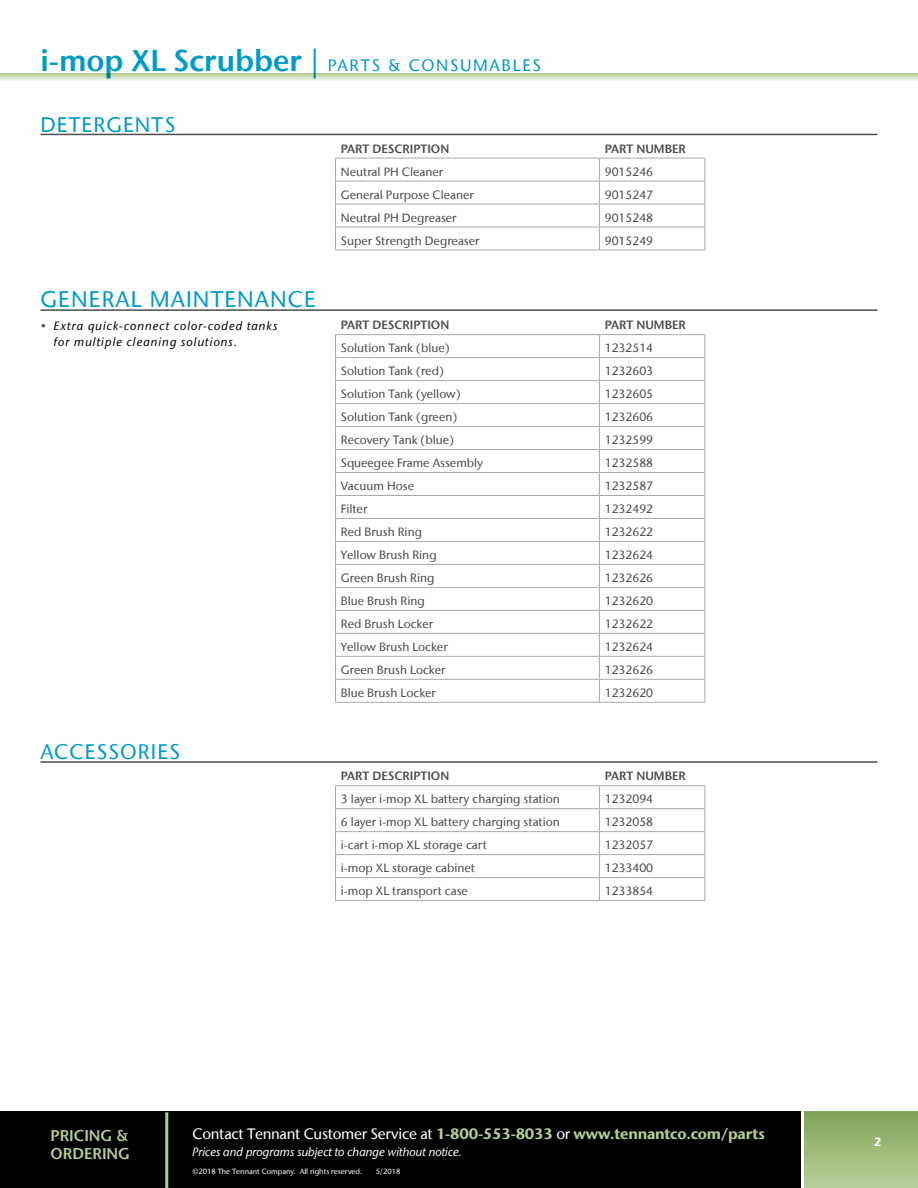
<style>
.page{position:relative;width:918px;height:1188px;background:#fff}
.page>*{position:absolute;margin:0;border:0;box-sizing:border-box;transform-origin:0 0}
.t1{font:500 22.5px "Stone Sans IIITC Com";letter-spacing:.05em;color:#009ac7}
.t2{font:500 21px "Stone Sans IIITC Com";letter-spacing:.05em;color:#009ac7}
.t3{font:500 16.5px "Stone Sans IIITC Com";letter-spacing:.1em;color:#009ac7}
.t4{font:600 15.6px/18px "Stone Sans IIITC Com";color:#b4cc95}
.t5{font:700 15px "Stone Sans IIITC Com";letter-spacing:-.02em;color:#b4cc95}
.t6{font:500 12px "Stone Sans IIITC Com";color:#4d4d4f}
.t7{font:600 12px "Stone Sans IIITC Com";color:#4d4d4f}
.t8{font:italic 500 12px/16.5px "Stone Sans IIITC Com";letter-spacing:.085em;color:#000}
.t9{font:italic 500 12px "Stone Sans IIITC Com";color:#fff}
.t10{font:700 12px "Stone Sans IIITC Com";color:#fff}
.t11{font:500 7.5px "Stone Sans IIITC Com";color:#fff}
.s1{font-weight:600;font-size:30px}
.s2{font-size:30px}
.s3{color:#4d4d4f}
.s4{font-weight:500;color:#fff}
</style>
<div class="page">
<svg style="left:0;top:73px;width:918px;height:8px;background:#d2e0bf"></svg>
<div style="left:0;top:1111px;width:803px;height:77px;background:#000"></div>
<div style="left:803px;top:1111px;width:115px;height:77px;background:#b4cc95"></div>
<div style="left:803px;top:1111px;width:115px;height:68px;background:linear-gradient(to bottom,#7fa356,#b2ca93)"></div>
<hr style="left:165px;top:1112px;width:3px;height:76px;background:#b4cc95">
<hr style="left:801px;top:1103px;width:3px;height:85px;background:#fff">
<hr style="left:40px;top:309px;width:838px;height:2px;background:#4d4d4f">
<hr style="left:335px;top:357px;width:264px;height:1px;background:#a7a9ac">
<hr style="left:599px;top:357px;width:106px;height:1px;background:#a7a9ac">
<hr style="left:335px;top:380px;width:264px;height:1px;background:#a7a9ac">
<hr style="left:599px;top:380px;width:106px;height:1px;background:#a7a9ac">
<hr style="left:335px;top:403px;width:264px;height:1px;background:#a7a9ac">
<hr style="left:599px;top:403px;width:106px;height:1px;background:#a7a9ac">
<hr style="left:335px;top:426px;width:264px;height:1px;background:#a7a9ac">
<hr style="left:599px;top:426px;width:106px;height:1px;background:#a7a9ac">
<hr style="left:335px;top:449px;width:264px;height:1px;background:#a7a9ac">
<hr style="left:599px;top:449px;width:106px;height:1px;background:#a7a9ac">
<hr style="left:335px;top:472px;width:264px;height:1px;background:#a7a9ac">
<hr style="left:599px;top:472px;width:106px;height:1px;background:#a7a9ac">
<hr style="left:335px;top:495px;width:264px;height:1px;background:#a7a9ac">
<hr style="left:599px;top:495px;width:106px;height:1px;background:#a7a9ac">
<hr style="left:335px;top:518px;width:264px;height:1px;background:#a7a9ac">
<hr style="left:599px;top:518px;width:106px;height:1px;background:#a7a9ac">
<hr style="left:335px;top:541px;width:264px;height:1px;background:#a7a9ac">
<hr style="left:599px;top:541px;width:106px;height:1px;background:#a7a9ac">
<hr style="left:335px;top:564px;width:264px;height:1px;background:#a7a9ac">
<hr style="left:599px;top:564px;width:106px;height:1px;background:#a7a9ac">
<hr style="left:335px;top:587px;width:264px;height:1px;background:#a7a9ac">
<hr style="left:599px;top:587px;width:106px;height:1px;background:#a7a9ac">
<hr style="left:335px;top:610px;width:264px;height:1px;background:#a7a9ac">
<hr style="left:599px;top:610px;width:106px;height:1px;background:#a7a9ac">
<hr style="left:335px;top:633px;width:264px;height:1px;background:#a7a9ac">
<hr style="left:599px;top:633px;width:106px;height:1px;background:#a7a9ac">
<hr style="left:335px;top:656px;width:264px;height:1px;background:#a7a9ac">
<hr style="left:599px;top:656px;width:106px;height:1px;background:#a7a9ac">
<hr style="left:335px;top:679px;width:264px;height:1px;background:#a7a9ac">
<svg style="left:335px;top:335px;width:1px;height:367px"></svg>
<hr style="left:599px;top:679px;width:106px;height:1px;background:#a7a9ac">
<svg style="left:599px;top:335px;width:1px;height:367px"></svg>
<svg style="left:704px;top:335px;width:1px;height:367px"></svg>
<hr style="left:335px;top:702px;width:264px;height:1px;background:#a7a9ac">
<hr style="left:599px;top:702px;width:106px;height:1px;background:#a7a9ac">
<hr style="left:335px;top:334px;width:264px;height:1px;background:#a7a9ac">
<hr style="left:599px;top:334px;width:106px;height:1px;background:#a7a9ac">
<hr style="left:40px;top:134px;width:838px;height:1px;background:#4d4d4f">
<hr style="left:40px;top:761px;width:838px;height:2px;background:#4d4d4f">
<hr style="left:335px;top:181px;width:264px;height:1px;background:#a7a9ac">
<hr style="left:599px;top:181px;width:106px;height:1px;background:#a7a9ac">
<hr style="left:335px;top:204px;width:264px;height:1px;background:#a7a9ac">
<hr style="left:599px;top:204px;width:106px;height:1px;background:#a7a9ac">
<hr style="left:335px;top:227px;width:264px;height:1px;background:#a7a9ac">
<svg style="left:335px;top:159px;width:1px;height:91px"></svg>
<hr style="left:599px;top:227px;width:106px;height:1px;background:#a7a9ac">
<svg style="left:599px;top:159px;width:1px;height:91px"></svg>
<svg style="left:704px;top:159px;width:1px;height:91px"></svg>
<hr style="left:335px;top:250px;width:264px;height:1px;background:#a7a9ac">
<hr style="left:599px;top:250px;width:106px;height:1px;background:#a7a9ac">
<hr style="left:335px;top:158px;width:264px;height:1px;background:#a7a9ac">
<hr style="left:599px;top:158px;width:106px;height:1px;background:#a7a9ac">
<hr style="left:335px;top:808px;width:264px;height:1px;background:#a7a9ac">
<hr style="left:599px;top:808px;width:106px;height:1px;background:#a7a9ac">
<hr style="left:335px;top:831px;width:264px;height:1px;background:#a7a9ac">
<hr style="left:599px;top:831px;width:106px;height:1px;background:#a7a9ac">
<hr style="left:335px;top:854px;width:264px;height:1px;background:#a7a9ac">
<hr style="left:599px;top:854px;width:106px;height:1px;background:#a7a9ac">
<hr style="left:335px;top:877px;width:264px;height:1px;background:#a7a9ac">
<svg style="left:335px;top:786px;width:1px;height:114px"></svg>
<hr style="left:599px;top:877px;width:106px;height:1px;background:#a7a9ac">
<svg style="left:599px;top:786px;width:1px;height:114px"></svg>
<svg style="left:704px;top:786px;width:1px;height:114px"></svg>
<hr style="left:335px;top:900px;width:264px;height:1px;background:#a7a9ac">
<hr style="left:599px;top:900px;width:106px;height:1px;background:#a7a9ac">
<hr style="left:335px;top:785px;width:264px;height:1px;background:#a7a9ac">
<hr style="left:599px;top:785px;width:106px;height:1px;background:#a7a9ac">
<h3 class="t3" style="left:40px;top:55px;width:502px"><span class="s1">i-mop XL Scrubber</span> <span class="s2">|</span> PARTS &amp; CONSUMABLES</h3>
<h2 class="t2" style="left:40px;top:111px;width:136px">DETERGENTS</h2>
<h1 class="t1" style="left:40px;top:285px;width:277px">GENERAL MAINTENANCE</h1>
<p class="t8" style="left:54px;top:317px;width:225px;text-indent:-14px"><span class="s3">•</span> Extra quick-connect color-coded tanks for multiple cleaning solutions.</p>
<h2 class="t2" style="left:40px;top:739px;width:141px">ACCESSORIES</h2>
<p class="t7" style="left:341px;top:141px;width:110px">PART DESCRIPTION</p>
<p class="t7" style="left:605px;top:141px;width:83px">PART NUMBER</p>
<p class="t6" style="left:341px;top:164px;width:104px">Neutral PH Cleaner</p>
<p class="t6" style="left:605px;top:164px;width:50px">9015246</p>
<p class="t6" style="left:341px;top:187px;width:134px">General Purpose Cleaner</p>
<p class="t6" style="left:605px;top:187px;width:50px">9015247</p>
<p class="t6" style="left:341px;top:210px;width:117px">Neutral PH Degreaser</p>
<p class="t6" style="left:605px;top:210px;width:50px">9015248</p>
<p class="t6" style="left:341px;top:233px;width:140px">Super Strength Degreaser</p>
<p class="t6" style="left:605px;top:233px;width:50px">9015249</p>
<p class="t7" style="left:341px;top:317px;width:110px">PART DESCRIPTION</p>
<p class="t7" style="left:605px;top:317px;width:83px">PART NUMBER</p>
<p class="t6" style="left:341px;top:341px;width:110px">Solution Tank (blue)</p>
<p class="t6" style="left:605px;top:341px;width:50px">1232514</p>
<p class="t6" style="left:341px;top:363px;width:104px">Solution Tank (red)</p>
<p class="t6" style="left:605px;top:363px;width:50px">1232603</p>
<p class="t6" style="left:341px;top:386px;width:121px">Solution Tank (yellow)</p>
<p class="t6" style="left:605px;top:386px;width:50px">1232605</p>
<p class="t6" style="left:341px;top:409px;width:118px">Solution Tank (green)</p>
<p class="t6" style="left:605px;top:409px;width:50px">1232606</p>
<p class="t6" style="left:341px;top:432px;width:115px">Recovery Tank (blue)</p>
<p class="t6" style="left:605px;top:432px;width:50px">1232599</p>
<p class="t6" style="left:341px;top:455px;width:144px">Squeegee Frame Assembly</p>
<p class="t6" style="left:605px;top:455px;width:50px">1232588</p>
<p class="t6" style="left:341px;top:478px;width:75px">Vacuum Hose</p>
<p class="t6" style="left:605px;top:478px;width:50px">1232587</p>
<p class="t6" style="left:341px;top:501px;width:28px">Filter</p>
<p class="t6" style="left:605px;top:501px;width:50px">1232492</p>
<p class="t6" style="left:341px;top:524px;width:83px">Red Brush Ring</p>
<p class="t6" style="left:605px;top:524px;width:50px">1232622</p>
<p class="t6" style="left:341px;top:547px;width:97px">Yellow Brush Ring</p>
<p class="t6" style="left:605px;top:547px;width:50px">1232624</p>
<p class="t6" style="left:341px;top:570px;width:95px">Green Brush Ring</p>
<p class="t6" style="left:605px;top:570px;width:50px">1232626</p>
<p class="t6" style="left:341px;top:593px;width:85px">Blue Brush Ring</p>
<p class="t6" style="left:605px;top:593px;width:50px">1232620</p>
<p class="t6" style="left:341px;top:616px;width:94px">Red Brush Locker</p>
<p class="t6" style="left:605px;top:616px;width:50px">1232622</p>
<p class="t6" style="left:341px;top:639px;width:108px">Yellow Brush Locker</p>
<p class="t6" style="left:605px;top:639px;width:50px">1232624</p>
<p class="t6" style="left:341px;top:662px;width:106px">Green Brush Locker</p>
<p class="t6" style="left:605px;top:662px;width:50px">1232626</p>
<p class="t6" style="left:341px;top:685px;width:96px">Blue Brush Locker</p>
<p class="t6" style="left:605px;top:685px;width:50px">1232620</p>
<p class="t7" style="left:341px;top:768px;width:110px">PART DESCRIPTION</p>
<p class="t7" style="left:605px;top:768px;width:83px">PART NUMBER</p>
<p class="t6" style="left:341px;top:792px;width:221px">3 layer i-mop XL battery charging station</p>
<p class="t6" style="left:605px;top:792px;width:50px">1232094</p>
<p class="t6" style="left:341px;top:815px;width:221px">6 layer i-mop XL battery charging station</p>
<p class="t6" style="left:605px;top:815px;width:50px">1232058</p>
<p class="t6" style="left:341px;top:838px;width:148px">i-cart i-mop XL storage cart</p>
<p class="t6" style="left:605px;top:838px;width:50px">1232057</p>
<p class="t6" style="left:341px;top:861px;width:136px">i-mop XL storage cabinet</p>
<p class="t6" style="left:605px;top:861px;width:50px">1233400</p>
<p class="t6" style="left:341px;top:883px;width:129px">i-mop XL transport case</p>
<p class="t6" style="left:605px;top:883px;width:50px">1233854</p>
<p class="t5" style="left:192px;top:1124px;width:574px"><span class="s4">Contact Tennant Customer Service at</span> 1-800-553-8033 <span class="s4">or</span> www.tennantco.com/parts</p>
<p class="t9" style="left:192px;top:1145px;width:271px">Prices and programs subject to change without notice.</p>
<p class="t11" style="left:192px;top:1167px;width:171px">©2018 The Tennant Company. All rights reserved.</p>
<p class="t11" style="left:376px;top:1167px;width:26px">5/2018</p>
<h3 class="t4" style="left:51px;top:1126px;width:81px">PRICING &amp;<br>ORDERING</h3>
<p class="t10" style="left:874px;top:1134px;width:9px">2</p>
</div>
